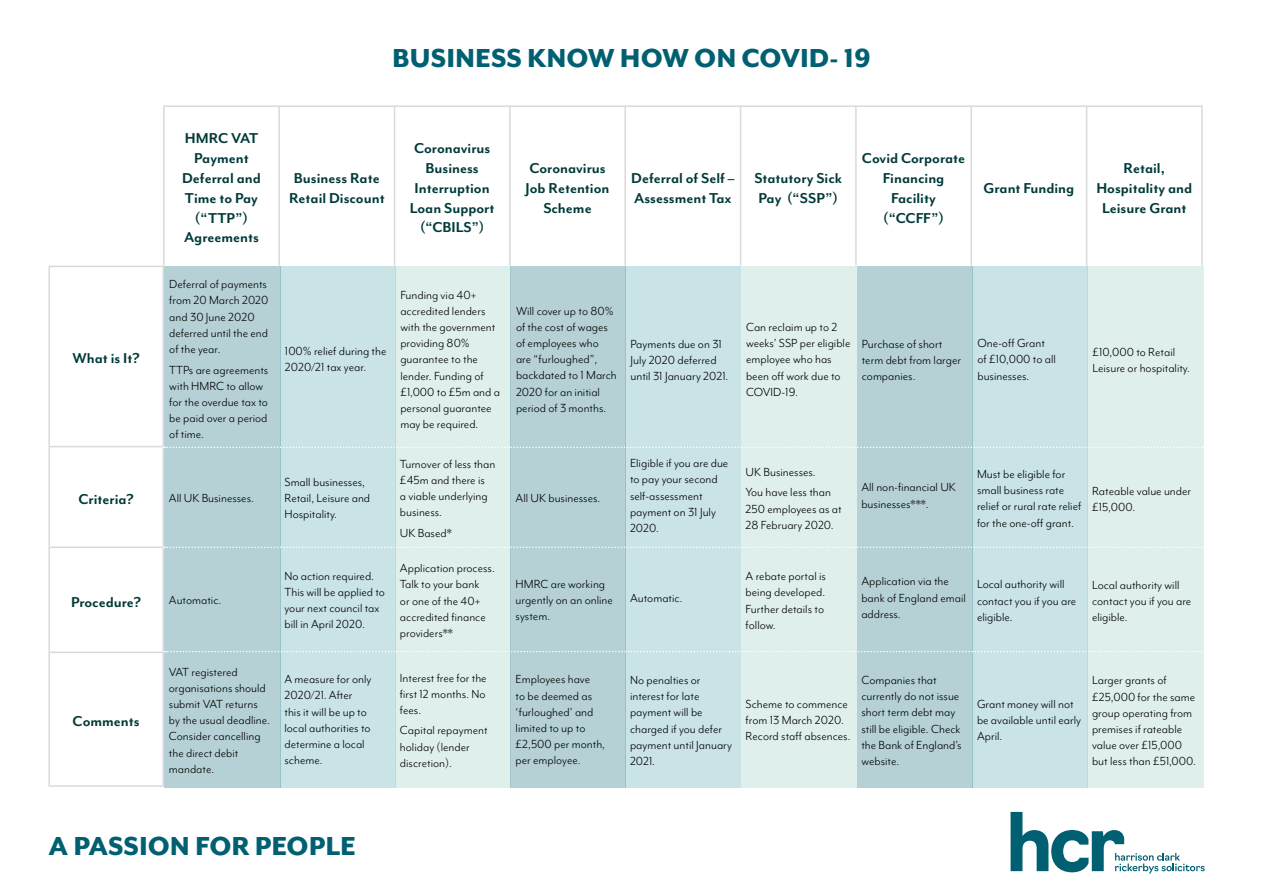
<style>
.page{position:relative;width:1263px;height:893px;background:#fff}
.page>*{position:absolute;margin:0;border:0;box-sizing:border-box;transform-origin:0 0}
.t1{font:800 30px "Mr Eaves Mod OT";color:#006071}
.t2{font:700 16.5px/19.8px "Mr Eaves Mod OT";color:#023a3a;text-align:center}
.t3{font:13.5px/16.2px "Mr Eaves Mod OT";color:#000}
</style>
<div class="page">
<div style="left:164px;top:266px;width:116px;height:521px;background:#b6d1d6"></div>
<div style="left:280px;top:266px;width:115px;height:521px;background:#c9e3e6"></div>
<div style="left:395px;top:266px;width:116px;height:521px;background:#dff0ec"></div>
<div style="left:511px;top:266px;width:115px;height:521px;background:#b6d1d6"></div>
<div style="left:626px;top:266px;width:115px;height:521px;background:#c9e3e6"></div>
<div style="left:741px;top:266px;width:116px;height:521px;background:#dff0ec"></div>
<div style="left:857px;top:266px;width:115px;height:521px;background:#b6d1d6"></div>
<div style="left:972px;top:266px;width:115px;height:521px;background:#c9e3e6"></div>
<div style="left:1087px;top:266px;width:116px;height:521px;background:#dff0ec"></div>
<hr style="left:163px;top:105px;width:116px;height:2px;background:#dadada">
<hr style="left:163px;top:107px;width:2px;height:159px;background:#dadada">
<hr style="left:279px;top:105px;width:115px;height:2px;background:#dadada">
<hr style="left:278px;top:107px;width:2px;height:159px;background:#dadada">
<hr style="left:394px;top:105px;width:116px;height:2px;background:#dadada">
<hr style="left:394px;top:107px;width:1px;height:159px;background:#dadada">
<hr style="left:510px;top:105px;width:115px;height:2px;background:#dadada">
<hr style="left:509px;top:107px;width:2px;height:159px;background:#dadada">
<hr style="left:625px;top:105px;width:115px;height:2px;background:#dadada">
<hr style="left:624px;top:107px;width:2px;height:159px;background:#dadada">
<hr style="left:740px;top:105px;width:116px;height:2px;background:#dadada">
<hr style="left:740px;top:107px;width:1px;height:159px;background:#dadada">
<hr style="left:856px;top:105px;width:115px;height:2px;background:#dadada">
<hr style="left:855px;top:107px;width:2px;height:159px;background:#dadada">
<hr style="left:971px;top:105px;width:115px;height:2px;background:#dadada">
<hr style="left:970px;top:107px;width:2px;height:159px;background:#dadada">
<hr style="left:1086px;top:105px;width:117px;height:2px;background:#dadada">
<hr style="left:1086px;top:107px;width:1px;height:159px;background:#dadada">
<hr style="left:1201px;top:107px;width:2px;height:159px;background:#dadada">
<hr style="left:48px;top:266px;width:116px;height:1px;background:#dadada">
<hr style="left:48px;top:267px;width:2px;height:179px;background:#dadada">
<hr style="left:162px;top:267px;width:2px;height:179px;background:#dadada">
<hr style="left:48px;top:446px;width:116px;height:1px;background:#dadada">
<hr style="left:48px;top:447px;width:2px;height:100px;background:#dadada">
<hr style="left:162px;top:447px;width:2px;height:100px;background:#dadada">
<hr style="left:48px;top:547px;width:116px;height:1px;background:#dadada">
<hr style="left:48px;top:548px;width:2px;height:104px;background:#dadada">
<hr style="left:162px;top:548px;width:2px;height:104px;background:#dadada">
<hr style="left:48px;top:652px;width:116px;height:1px;background:#dadada">
<hr style="left:48px;top:653px;width:2px;height:132px;background:#dadada">
<hr style="left:162px;top:653px;width:2px;height:132px;background:#dadada">
<hr style="left:48px;top:785px;width:116px;height:2px;background:#dadada">
<svg style="left:164px;top:447px;width:1039px;height:1px"></svg>
<svg style="left:164px;top:547px;width:1039px;height:1px"></svg>
<svg style="left:165px;top:651px;width:1039px;height:1px"></svg>
<svg style="left:1010px;top:812px;width:195px;height:62px"></svg>
<p class="t2" style="left:73px;top:349px;width:69px">What is It?</p>
<p class="t2" style="left:78px;top:489px;width:57px">Criteria?</p>
<p class="t2" style="left:71px;top:592px;width:72px">Procedure?</p>
<p class="t2" style="left:73px;top:711px;width:69px">Comments</p>
<h1 class="t1" style="left:392px;top:41px;width:480px">BUSINESS KNOW HOW ON COVID- 19</h1>
<p class="t2" style="left:182px;top:129px;width:80px">HMRC VAT<br>Payment<br>Deferral and<br>Time to Pay (“TTP”)<br>Agreements</p>
<p class="t3" style="left:169px;top:276px;width:101px">Deferral of payments from 20 March 2020 and 30 June 2020 deferred until the end of the year.</p>
<p class="t3" style="left:169px;top:362px;width:101px">TTPs are agreements with HMRC to allow for the overdue tax to be paid over a period of time.</p>
<p class="t3" style="left:169px;top:490px;width:87px">All UK Businesses.</p>
<p class="t3" style="left:169px;top:592px;width:54px">Automatic.</p>
<p class="t2" style="left:289px;top:168px;width:97px">Business Rate<br>Retail Discount</p>
<p class="t2" style="left:410px;top:139px;width:86px">Coronavirus<br>Business<br>Interruption<br>Loan Support (“CBILS”)</p>
<p class="t2" style="left:525px;top:158px;width:86px">Coronavirus<br>Job Retention<br>Scheme</p>
<p class="t2" style="left:631px;top:168px;width:105px;text-align:left">Deferral of Self –<br>Assessment Tax</p>
<p class="t2" style="left:754px;top:168px;width:89px;text-align:left">Statutory Sick<br>Pay (“SSP”)</p>
<p class="t2" style="left:862px;top:149px;width:105px">Covid Corporate<br>Financing<br>Facility (“CCFF”)</p>
<p class="t2" style="left:983px;top:178px;width:92px">Grant Funding</p>
<p class="t2" style="left:1096px;top:158px;width:97px">Retail,<br>Hospitality and<br>Leisure Grant</p>
<p class="t3" style="left:285px;top:343px;width:103px">100% relief during the<br>2020/21 tax year.</p>
<p class="t3" style="left:284px;top:474px;width:87px">Small businesses,<br>Retail, Leisure and<br>Hospitality.</p>
<p class="t3" style="left:400px;top:287px;width:101px">Funding via 40+ accredited lenders with the government providing 80% guarantee to the lender. Funding of £1,000 to £5m and a personal guarantee may be required.</p>
<p class="t3" style="left:400px;top:456px;width:97px">Turnover of less than £45m and there is<br>a viable underlying business.</p>
<p class="t3" style="left:400px;top:525px;width:53px">UK Based*</p>
<p class="t3" style="left:284px;top:568px;width:102px">No action required.<br>This will be applied to your next council tax bill in April 2020.</p>
<p class="t3" style="left:400px;top:560px;width:96px">Application process.<br>Talk to your bank<br>or one of the 40+ accredited finance providers**</p>
<p class="t3" style="left:516px;top:303px;width:102px">Will cover up to 80% of the cost of wages of employees who are “furloughed”, backdated to 1 March<br>2020 for an initial period of 3 months.</p>
<p class="t3" style="left:630px;top:336px;width:99px">Payments due on 31<br>July 2020 deferred until 31 January 2021.</p>
<p class="t3" style="left:746px;top:319px;width:106px">Can reclaim up to 2 weeks’ SSP per eligible employee who has been off work due to<br>COVID-19.</p>
<p class="t3" style="left:862px;top:336px;width:101px">Purchase of short term debt from larger companies.</p>
<p class="t3" style="left:977px;top:335px;width:80px">One-off Grant of £10,000 to all businesses.</p>
<p class="t3" style="left:1092px;top:344px;width:99px">£10,000 to Retail<br>Leisure or hospitality.</p>
<p class="t3" style="left:516px;top:490px;width:86px">All UK businesses.</p>
<p class="t3" style="left:516px;top:576px;width:99px">HMRC are working urgently on an online system.</p>
<p class="t3" style="left:630px;top:455px;width:100px">Eligible if you are due to pay your second self-assessment payment on 31 July<br>2020.</p>
<p class="t3" style="left:746px;top:462px;width:87px;line-height:20.4px">UK Businesses.<br>You have less than</p>
<p class="t3" style="left:746px;top:501px;width:97px">250 employees as at<br>28 February 2020.</p>
<p class="t3" style="left:861px;top:479px;width:96px">All non-financial UK businesses***.</p>
<p class="t3" style="left:977px;top:466px;width:106px">Must be eligible for small business rate relief or rural rate relief for the one-off grant.</p>
<p class="t3" style="left:1092px;top:483px;width:101px">Rateable value under £15,000.</p>
<p class="t3" style="left:630px;top:590px;width:54px">Automatic.</p>
<p class="t3" style="left:746px;top:568px;width:82px">A rebate portal is being developed.<br>Further details to follow.</p>
<p class="t3" style="left:861px;top:573px;width:106px">Application via the bank of England email address.</p>
<p class="t3" style="left:977px;top:576px;width:101px">Local authority will contact you if you are eligible.</p>
<p class="t3" style="left:1092px;top:577px;width:101px">Local authority will contact you if you are eligible.</p>
<p class="t3" style="left:169px;top:663px;width:103px">VAT registered organisations should submit VAT returns by the usual deadline.<br>Consider cancelling the direct debit mandate.</p>
<p class="t3" style="left:284px;top:671px;width:89px">A measure for only<br>2020/21. After this it will be up to local authorities to determine a local scheme.</p>
<p class="t3" style="left:400px;top:670px;width:88px;text-align:justify">Interest free for the first 12 months. No fees.</p>
<p class="t3" style="left:400px;top:722px;width:89px">Capital repayment holiday (lender discretion).</p>
<p class="t3" style="left:516px;top:671px;width:91px">Employees have<br>to be deemed as ‘furloughed’ and limited to up to £2,500 per month, per employee.</p>
<p class="t3" style="left:630px;top:672px;width:104px">No penalties or interest for late payment will be charged if you defer payment until January<br>2021.</p>
<p class="t3" style="left:746px;top:696px;width:106px">Scheme to commence from 13 March 2020.<br>Record staff absences.</p>
<p class="t3" style="left:861px;top:672px;width:102px">Companies that currently do not issue short term debt may still be eligible. Check the Bank of England’s website.</p>
<p class="t3" style="left:977px;top:696px;width:106px">Grant money will not be available until early<br>April.</p>
<p class="t3" style="left:1092px;top:672px;width:105px">Larger grants of £25,000 for the same group operating from premises if rateable value over £15,000 but less than £51,000.</p>
<h1 class="t1" style="left:48px;top:830px;width:309px">A PASSION FOR PEOPLE</h1>
</div>
